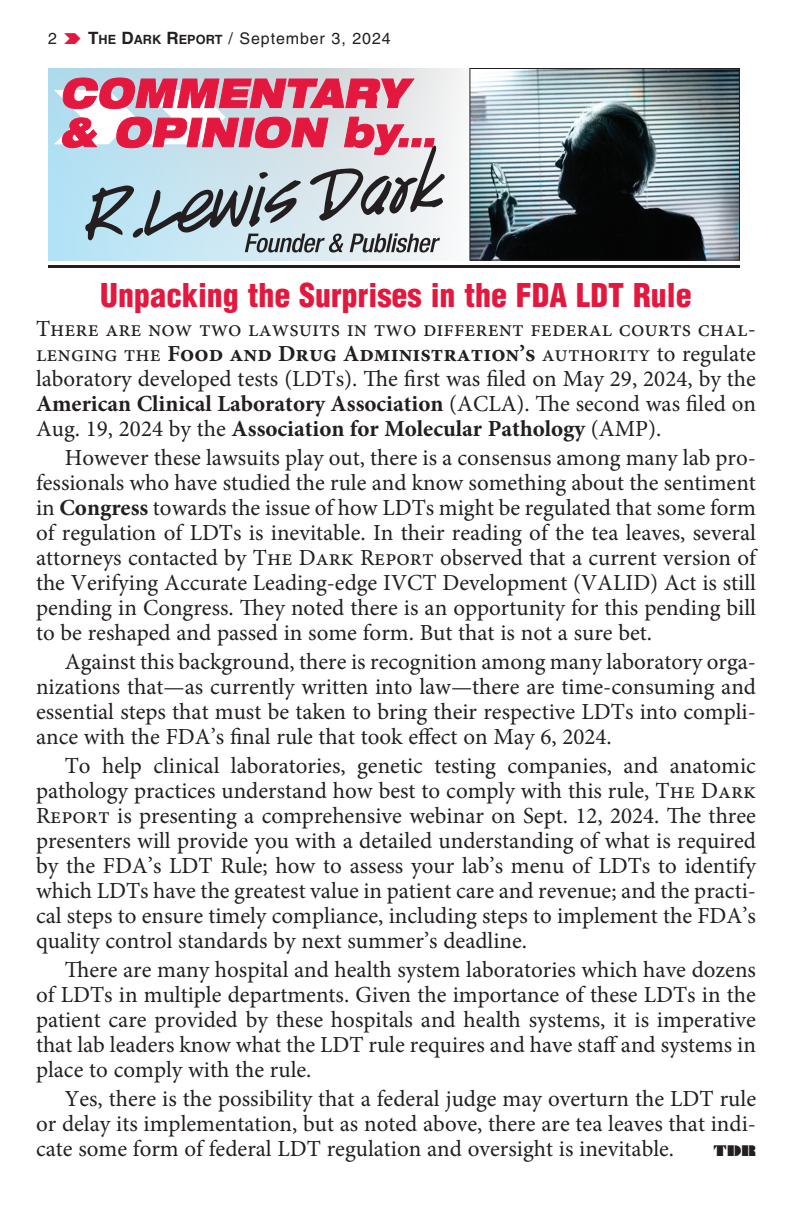
<style>
.page{position:relative;width:792px;height:1224px;background:#fff}
.page>*{position:absolute;margin:0;border:0;box-sizing:border-box;transform-origin:0 0}
.ED1{font:900 condensed 32px "Helvetica LT Std";color:#e4183e}
.t1{font:23px/25px "Minion Pro";color:#231f20;text-align:justify}
.t2{font:16px "Helvetica LT Std";letter-spacing:.055em;color:#231f20}
.t3{font:14px "Braggadocio MT Std";color:#231f20}
.s1{font-weight:700;font-size:17px}
.s2{font-weight:700;font-size:12.8px}
.s3{font-weight:700}
</style>
<div class="page">
<hr style="left:48px;top:265px;width:692px;height:2px;background:#231f20">
<svg style="left:48px;top:68px;width:416px;height:193px"></svg>
<img style="left:471px;top:70px;width:267px;height:189px">
<div style="left:469px;top:68px;width:271px;height:193px;border:1px solid #231f20"></div>
<svg style="left:54px;top:78px;width:391px;height:175px;background:#c1a8b6"></svg>
<p class="t2" style="left:48px;top:29px;width:10px">2</p>
<p class="t2" style="left:88px;top:29px;width:304px"><span class="s1">T</span><span class="s2">HE</span> <span class="s1">D</span><span class="s2">ARK</span> <span class="s1">R</span><span class="s2">EPORT</span> / September 3, 2024</p>
<p class="ED1" style="left:100px;top:275px;width:593px">Unpacking the Surprises in the FDA LDT Rule</p>
<p class="t1" style="left:36px;top:316px;width:722px">There are now two lawsuits in two different federal courts chal&shy;lenging the <span class="s3">Food and Drug Administration’s</span> authority to regulate laboratory developed tests (LDTs). The first was filed on May 29, 2024, by the <span class="s3">American Clinical Laboratory Association</span> (ACLA). The second was filed on Aug. 19, 2024 by the <span class="s3">Association for Molecular Pathology</span> (AMP).</p>
<p class="t1" style="left:36px;top:445px;width:724px;text-indent:29px">However these lawsuits play out, there is a consensus among many lab pro&shy;fessionals who have studied the rule and know something about the sentiment in <span class="s3">Congress</span> towards the issue of how LDTs might be regulated that some form of regulation of LDTs is inevitable. In their reading of the tea leaves, several attorneys contacted by The Dark Report observed that a current version of the Verifying Accurate Leading-edge IVCT Development (VALID) Act is still pending in Congress. They noted there is an opportunity for this pending bill to be reshaped and passed in some form. But that is not a sure bet.</p>
<p class="t1" style="left:36px;top:649px;width:722px;text-indent:29px">Against this background, there is recognition among many laboratory orga&shy;nizations that—as currently written into law—there are time-consuming and essential steps that must be taken to bring their respective LDTs into compli&shy;ance with the FDA’s final rule that took effect on May 6, 2024.</p>
<p class="t1" style="left:36px;top:753px;width:722px;text-indent:29px">To help clinical laboratories, genetic testing companies, and anatomic pathology practices understand how best to comply with this rule, The Dark Report is presenting a comprehensive webinar on Sept. 12, 2024. The three presenters will provide you with a detailed understanding of what is required by the FDA’s LDT Rule; how to assess your lab’s menu of LDTs to identify which LDTs have the greatest value in patient care and revenue; and the practi&shy;cal steps to ensure timely compliance, including steps to implement the FDA’s quality control standards by next summer’s deadline.</p>
<p class="t1" style="left:36px;top:957px;width:722px;text-indent:29px">There are many hospital and health system laboratories which have dozens of LDTs in multiple departments. Given the importance of these LDTs in the patient care provided by these hospitals and health systems, it is imperative that lab leaders know what the LDT rule requires and have staff and systems in place to comply with the rule.</p>
<p class="t1" style="left:36px;top:1086px;width:722px;text-indent:29px">Yes, there is the possibility that a federal judge may overturn the LDT rule or delay its implementation, but as noted above, there are tea leaves that indi&shy;cate some form of federal LDT regulation and oversight is inevitable.</p>
<p class="t3" style="left:714px;top:1142px;width:44px">TDR</p>
</div>
